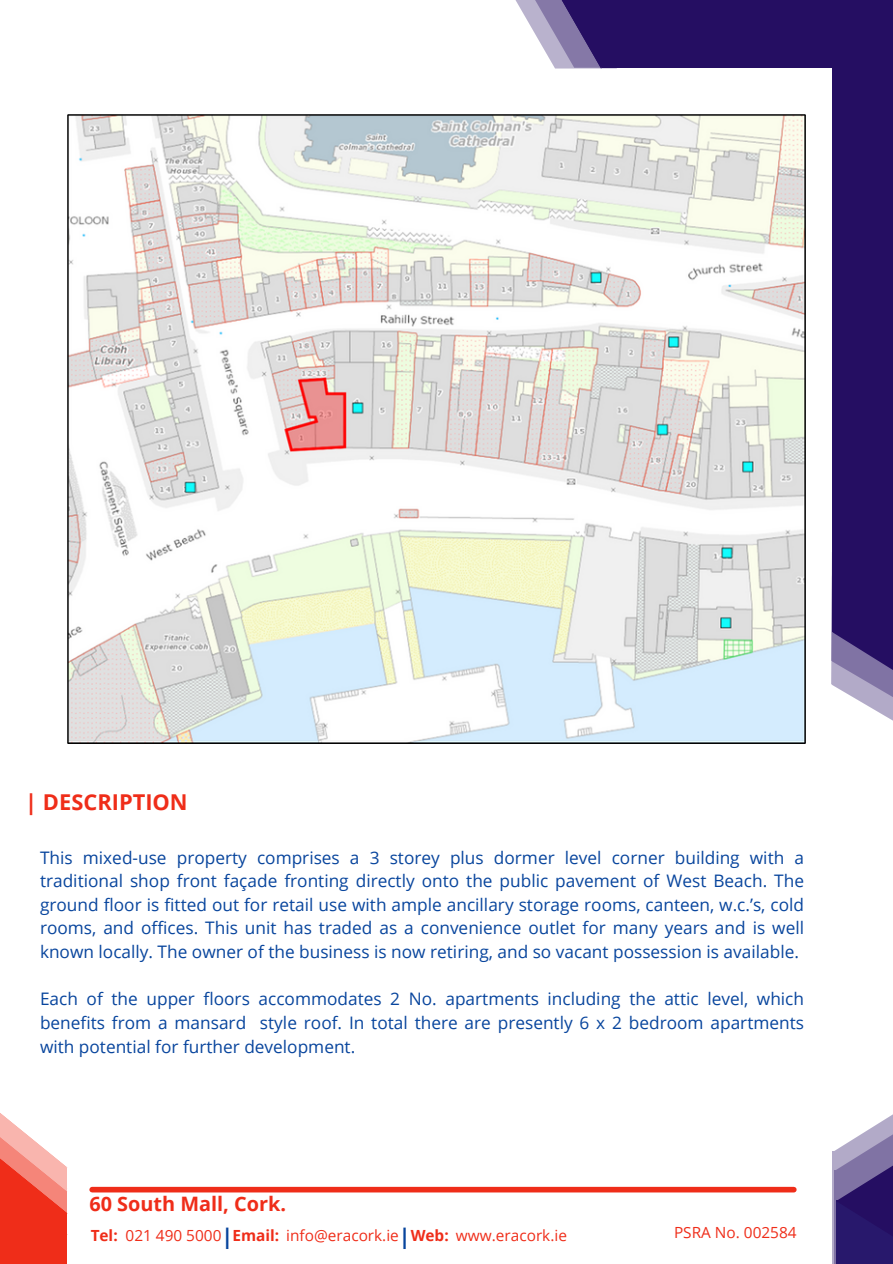
<style>
.page{position:relative;width:893px;height:1264px;background:#fff}
.page>*{position:absolute;margin:0;border:0;box-sizing:border-box;transform-origin:0 0}
.t1{font:700 21.9px "Open Sans";color:#ef2d19}
.t2{font:700 21.3px "Open Sans";color:#08459d}
.t3{font:700 19.8px "Open Sans";color:#ef2d19}
.t4{font:17.25px/23.7px "Open Sans";color:#08459d;text-align:justify}
.t5{font:15.3px "Open Sans";color:#ef2d19}
.t6{font:700 15.3px "Open Sans";color:#ef2d19}
</style>
<div class="page">
<div style="left:92px;top:1186px;width:701px;height:6px;background:#ef2d19"></div>
<svg style="left:0;top:1113px;width:68px;height:150px"></svg>
<svg style="left:515px;top:0;width:13px;height:21px"></svg>
<svg style="left:528px;top:0;width:27px;height:68px;fill:#b9b2cd"></svg>
<div style="left:602px;top:0;width:290px;height:68px;background:#250e62"></div>
<svg style="left:831px;top:559px;width:61px;height:161px"></svg>
<div style="left:832px;top:0;width:60px;height:631px;background:#250e62"></div>
<svg style="left:832px;top:631px;width:60px;height:60px;background:#6d5d96"></svg>
<svg style="left:555px;top:0;width:62px;height:69px"></svg>
<div style="left:833px;top:1170px;width:59px;height:93px;background:#28186c"></div>
<svg style="left:833px;top:1115px;width:59px;height:138px"></svg>
<img style="left:67px;top:114px;width:738px;height:629px">
<p class="t1" style="left:25px;top:786px;width:164px">| DESCRIPTION</p>
<h2 class="t4" style="left:40px;top:845px;width:765px">This mixed-use property comprises a 3 storey plus dormer level corner building with a traditional shop front façade fronting directly onto the public pavement of West Beach. The ground floor is fitted out for retail use with ample ancillary storage rooms, canteen, w.c.’s, cold rooms, and offices. This unit has traded as a convenience outlet for many years and is well known locally. The owner of the business is now retiring, and so vacant possession is available.</h2>
<h4 class="t4" style="left:40px;top:986px;width:765px">Each of the upper floors accommodates 2 No. apartments including the attic level, which benefits from a mansard style roof. In total there are presently 6 x 2 bedroom apartments with potential for further development.</h4>
<p class="t3" style="left:89px;top:1190px;width:198px">60 South Mall, Cork.</p>
<p class="t6" style="left:91px;top:1224px;width:29px">Tel:</p>
<h1 class="t5" style="left:126px;top:1224px;width:97px">021 490 5000</h1>
<p class="t2" style="left:221px;top:1220px;width:13px">|</p>
<h3 class="t6" style="left:232px;top:1224px;width:48px">Email:</h3>
<h3 class="t5" style="left:286px;top:1224px;width:114px">info@eracork.ie</h3>
<p class="t2" style="left:399px;top:1220px;width:13px">|</p>
<p class="t6" style="left:410px;top:1224px;width:40px">Web:</p>
<p class="t5" style="left:456px;top:1224px;width:112px">www.eracork.ie</p>
<p class="t5" style="left:674px;top:1221px;width:124px">PSRA No. 002584</p>
</div>
